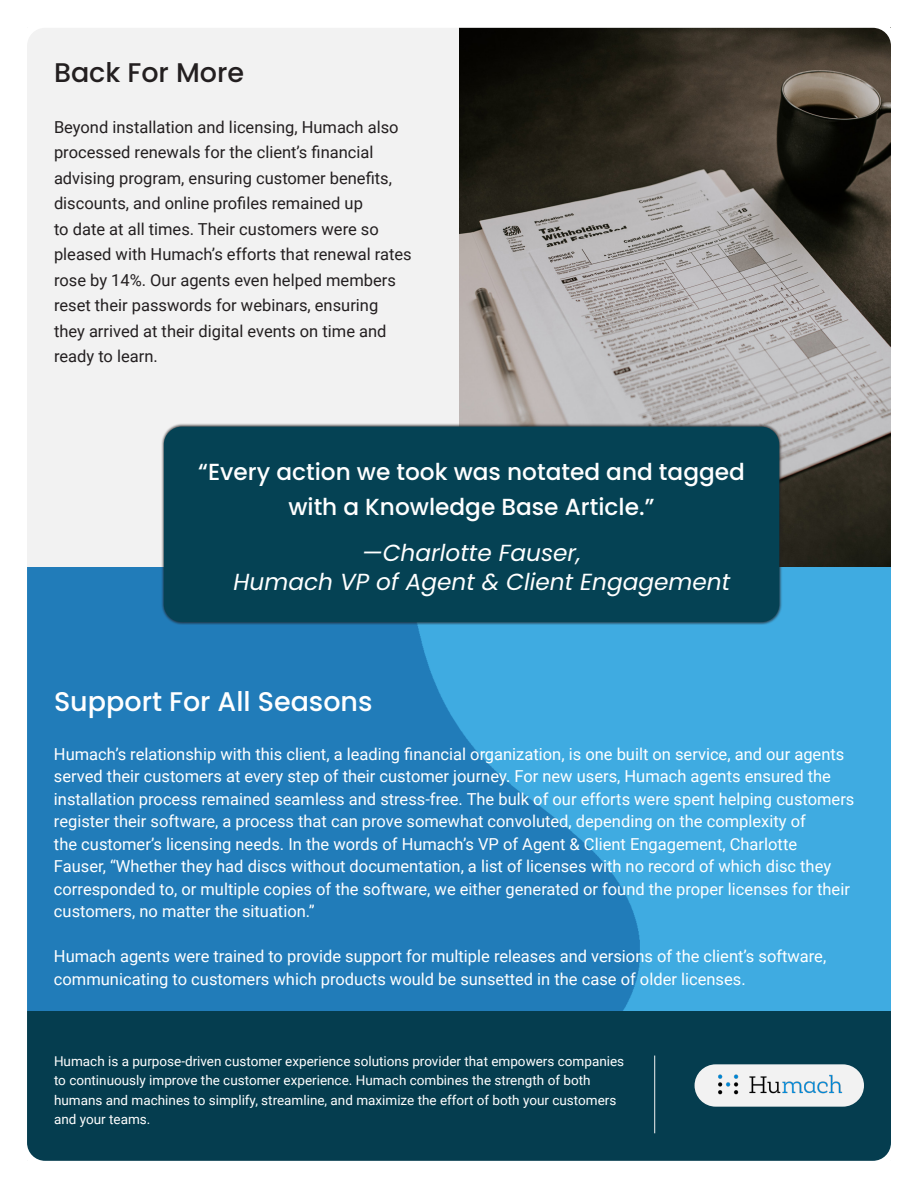
<style>
.page{position:relative;width:918px;height:1188px;background:#fff}
.page>*{position:absolute;margin:0;border:0;box-sizing:border-box;transform-origin:0 0}
.t1{font:500 27px "Poppins";color:#fff}
.t2{font:500 27px "Poppins";color:#231f20}
.t3{font:500 23.25px/34.5px "Poppins";color:#fff;text-align:center}
.t4{font:italic 23.25px "Poppins";color:#fff}
.t5{font:16.5px/22.5px "Roboto";color:#fff}
.t6{font:16.5px/25.5px "Roboto";color:#231f20}
.t7{font:13.5px/19.5px "Roboto";color:#fff}
</style>
<div class="page">
<img style="left:29px;top:567px;width:861px;height:445px">
<div style="left:27px;top:27px;width:432px;height:540px;background:#f2f2f2"></div>
<img style="left:459px;top:29px;width:431px;height:538px">
<div style="left:27px;top:1012px;width:864px;height:149px;background:#053d4f"></div>
<div style="left:695px;top:1064px;width:169px;height:43px;background:#f2f2f2;border-radius:21px"></div>
<img style="left:718px;top:1074px;width:125px;height:21px">
<hr style="left:654px;top:1056px;width:1px;height:77px;background:#f2f2f2">
<div style="left:161px;top:424px;width:621px;height:201px;background:#231f20;opacity:.75"></div>
<div style="left:164px;top:427px;width:615px;height:195px;background:#054254;border-radius:18px"></div>
<div style="left:20px;top:20px;width:879px;height:1148px;border:8px solid #fff;border-radius:22px"></div>
<p class="t2" style="left:54px;top:57px;width:192px">Back For More</p>
<p class="t6" style="left:54px;top:114px;width:359px">Beyond installation and licensing, Humach also processed renewals for the client’s financial advising program, ensuring customer benefits, discounts, and online profiles remained up<br>to date at all times. Their customers were so pleased with Humach’s efforts that renewal rates rose by 14%. Our agents even helped members reset their passwords for webinars, ensuring they arrived at their digital events on time and ready to learn.</p>
<p class="t3" style="left:198px;top:455px;width:548px">“Every action we took was notated and tagged with a Knowledge Base Article.”</p>
<p class="t4" style="left:362px;top:540px;width:220px">—Charlotte Fauser,</p>
<p class="t4" style="left:234px;top:568px;width:498px">Humach VP of Agent &amp; Client Engagement</p>
<p class="t1" style="left:54px;top:686px;width:320px">Support For All Seasons</p>
<p class="t5" style="left:54px;top:742px;width:802px">Humach’s relationship with this client, a leading financial organization, is one built on service, and our agents served their customers at every step of their customer journey. For new users, Humach agents ensured the installation process remained seamless and stress-free. The bulk of our efforts were spent helping customers register their software, a process that can prove somewhat convoluted, depending on the complexity of<br>the customer’s licensing needs. In the words of Humach’s VP of Agent &amp; Client Engagement, Charlotte<br>Fauser, “Whether they had discs without documentation, a list of licenses with no record of which disc they corresponded to, or multiple copies of the software, we either generated or found the proper licenses for their customers, no matter the situation.”</p>
<p class="t5" style="left:54px;top:945px;width:774px">Humach agents were trained to provide support for multiple releases and versions of the client’s software, communicating to customers which products would be sunsetted in the case of older licenses.</p>
<p class="t7" style="left:54px;top:1051px;width:572px">Humach is a purpose-driven customer experience solutions provider that empowers companies to continuously improve the customer experience. Humach combines the strength of both humans and machines to simplify, streamline, and maximize the effort of both your customers and your teams.</p>
</div>
